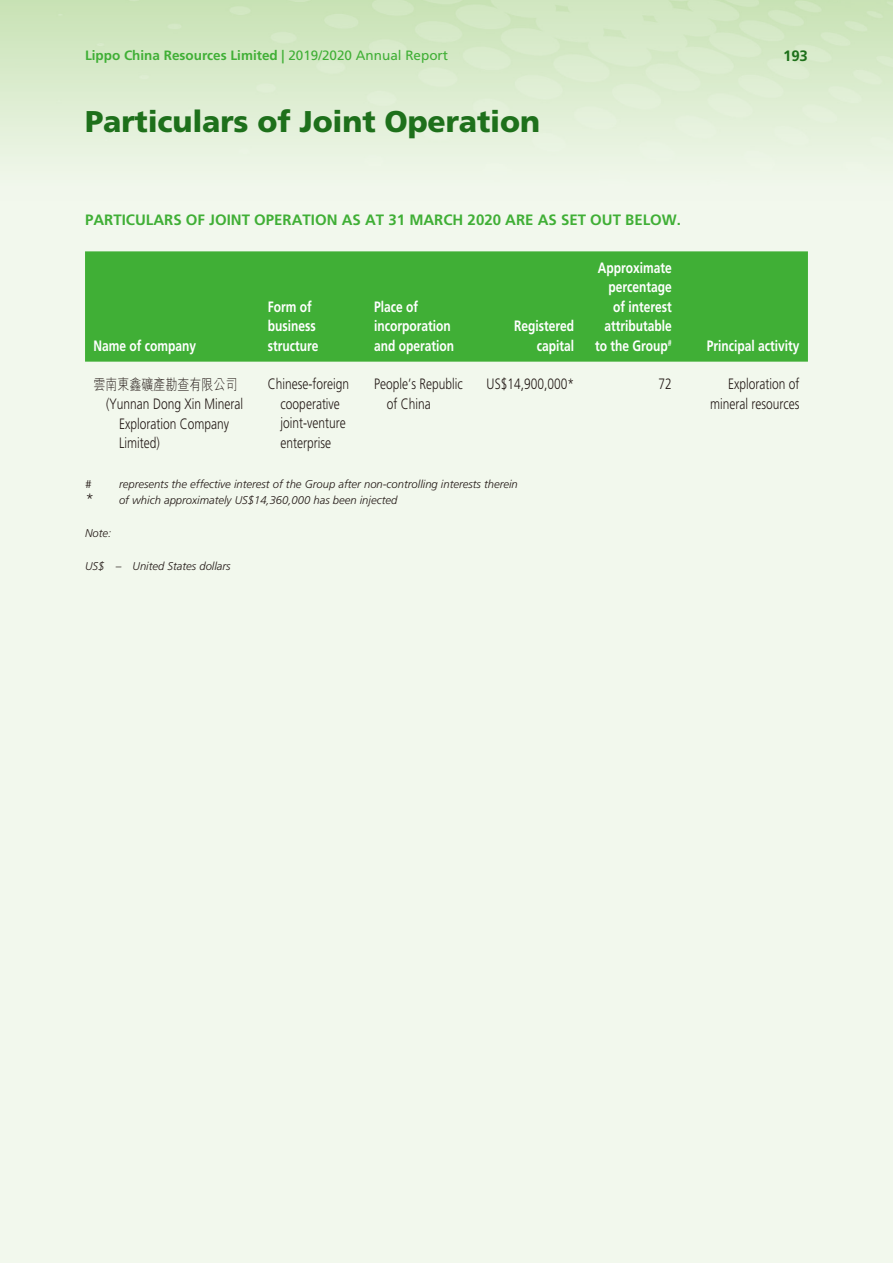
<style>
.page{position:relative;width:893px;height:1263px;background:#fff}
.page>*{position:absolute;margin:0;border:0;box-sizing:border-box;transform-origin:0 0}
.t1{font:900 30px "Frutiger LT Std";letter-spacing:-.005em;color:#1e701b}
.t2{font:300 15px/19.5px "Frutiger LT Std";color:#231916;scale:.8 1}
.t3{font:700 15px/19.5px "Frutiger LT Std";color:#fff;scale:.8 1}
.t4{font:700 15px "Frutiger LT Std";color:#40af36}
.t5{font:15px "M Hei HK Light E Ten B5 H";color:#231916;scale:.8 1}
.t6{font:700 15px "Frutiger LT Std";color:#1e701b}
.t7{font:700 13.5px "Frutiger LT Std";color:#40af36}
.t8{font:italic 300 11.25px/16.5px "Frutiger LT Std";color:#231916}
.s1{font-weight:400}
.s2{font-size:15px}
</style>
<div class="page">
<div style="left:1px;top:0;width:892px;height:1263px;background:#f2f8ed"></div>
<div style="left:85px;top:251px;width:723px;height:111px;background:#40af36"></div>
<p class="t7" style="left:85px;top:49px;width:365px">Lippo China Resources Limited | <span class="s1">2019/2020 Annual Report</span></p>
<p class="t6" style="left:783px;top:49px;width:26px">193</p>
<h1 class="t1" style="left:85px;top:107px;width:457px">Particulars of Joint Operation</h1>
<p class="t4" style="left:85px;top:213px;width:597px">PARTICULARS OF JOINT OPERATION AS AT 31 MARCH 2020 ARE AS SET OUT BELOW.</p>
<p class="t3" style="left:94px;top:336px;width:130px">Name of company</p>
<p class="t3" style="left:268px;top:297px;width:65px">Form of business structure</p>
<p class="t3" style="left:374px;top:297px;width:102px">Place of incorporation and operation</p>
<p class="t3" style="left:514px;top:317px;width:77px;text-align:right">Registered capital</p>
<p class="t3" style="left:595px;top:258px;width:97px;text-align:right">Approximate percentage of interest attributable to the Group<sup>#</sup></p>
<p class="t3" style="left:707px;top:336px;width:117px">Principal activity</p>
<p class="t5" style="left:94px;top:379px;width:181px">雲南東鑫礦產勘查有限公司</p>
<p class="t2" style="left:119px;top:395px;width:156px;text-indent:-13px">(Yunnan Dong Xin Mineral<br>Exploration Company<br>Limited)</p>
<p class="t2" style="left:281px;top:375px;width:87px;text-indent:-13px">Chinese-foreign cooperative joint-venture enterprise</p>
<p class="t2" style="left:387px;top:375px;width:96px;text-indent:-13px">People’s Republic of China</p>
<p class="t2" style="left:487px;top:375px;width:111px">US$14,900,000*</p>
<p class="t2" style="left:658px;top:375px;width:18px">72</p>
<p class="t2" style="left:710px;top:375px;width:113px;text-align:right">Exploration of mineral resources</p>
<p class="t8" style="left:85px;top:476px;width:434px;text-indent:34px">represents the effective interest of the Group after non-controlling interests therein <span class="s2">*</span> of which approximately US$14,360,000 has been injected</p>
<p class="t8" style="left:85px;top:525px;width:28px">Note:</p>
<p class="t8" style="left:85px;top:558px;width:147px">US$ – United States dollars</p>
<p class="t8" style="left:85px;top:476px;width:8px">#</p>
</div>
